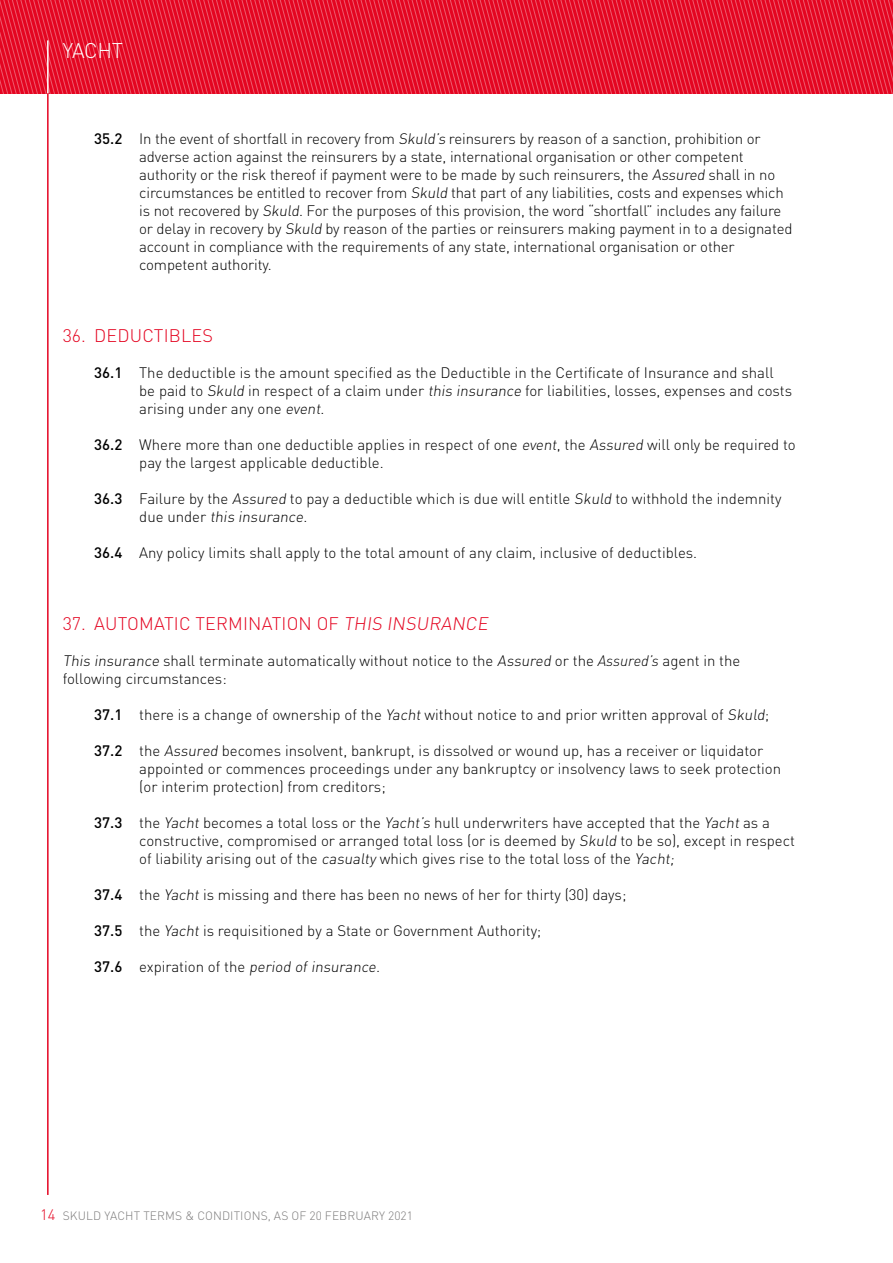
<style>
.page{position:relative;width:893px;height:1263px;background:#fff}
.page>*{position:absolute;margin:0;border:0;box-sizing:border-box;transform-origin:0 0}
.t1{font:300 21px "DINOT";letter-spacing:-.02em;color:#fff}
.t2{font:300 18px "DIN Pro";letter-spacing:.01em;color:#e40521}
.t3{font:300 15px/18px "DINOT";color:#000}
.t4{font:300 12px "DINOT";letter-spacing:.01em;color:#7c7b7b}
.s1{font-weight:500}
.s2{font-style:italic}
.s3{font-size:15px;color:#e40521}
</style>
<div class="page">
<svg style="left:0;top:0;width:893px;height:94px;background:#e61933"></svg>
<hr style="left:47px;top:40px;width:2px;height:54px;background:#fff">
<hr style="left:47px;top:94px;width:2px;height:1101px;background:#e40521">
<h1 class="t1" style="left:63px;top:38px;width:62px">YACHT</h1>
<p class="t3" style="left:139px;top:129px;width:655px;text-indent:-45px"><span class="s1">35.2</span> In the event of shortfall in recovery from Skuld’s reinsurers by reason of a sanction, prohibition or adverse action against the reinsurers by a state, international organisation or other competent authority or the risk thereof if payment were to be made by such reinsurers, the Assured shall in no circumstances be entitled to recover from Skuld that part of any liabilities, costs and expenses which is not recovered by Skuld. For the purposes of this provision, the word “shortfall” includes any failure or delay in recovery by Skuld by reason of the parties or reinsurers making payment in to a designated account in compliance with the requirements of any state, international organisation or other competent authority.</p>
<p class="t2" style="left:63px;top:323px;width:152px">36. DEDUCTIBLES</p>
<p class="t3" style="left:139px;top:363px;width:654px;text-indent:-45px"><span class="s1">36.1</span> The deductible is the amount specified as the Deductible in the Certificate of Insurance and shall be paid to Skuld in respect of a claim under this insurance for liabilities, losses, expenses and costs arising under any one event.</p>
<p class="t3" style="left:139px;top:435px;width:658px;text-indent:-45px"><span class="s1">36.2</span> Where more than one deductible applies in respect of one event, the Assured will only be required to pay the largest applicable deductible.</p>
<p class="t3" style="left:139px;top:489px;width:644px;text-indent:-45px"><span class="s1">36.3</span> Failure by the Assured to pay a deductible which is due will entitle Skuld to withhold the indemnity d u e u n d e r this insurance.</p>
<p class="t3" style="left:94px;top:543px;width:604px"><span class="s1">36.4</span> Any policy limits shall apply to the total amount of any claim, inclusive of deductibles.</p>
<p class="t2" style="left:63px;top:611px;width:430px">37. AUTOMATIC TERMINATION OF THIS INSURANCE</p>
<p class="t3" style="left:63px;top:651px;width:679px">This insurance shall terminate automatically without notice to the Assured or the <span class="s2">Assured’s</span> agent in the following circumstances:</p>
<p class="t3" style="left:94px;top:705px;width:677px"><span class="s1">37.1</span> there is a change of ownership of the Yacht without notice to and prior written approval of Skuld;</p>
<p class="t3" style="left:139px;top:741px;width:643px;text-indent:-45px"><span class="s1">37.2</span> the Assured becomes insolvent, bankrupt, is dissolved or wound up, has a receiver or liquidator appointed or commences proceedings under any bankruptcy or insolvency laws to seek protection (or interim protection) from creditors;</p>
<p class="t3" style="left:139px;top:813px;width:657px;text-indent:-45px"><span class="s1">37.3</span> the Yacht becomes a total loss or the Yacht’s hull underwriters have accepted that the Yacht as a constructive, compromised or arranged total loss (or is deemed by Skuld to be so), except in respect of liability arising out of the casualty which gives rise to the total loss of the Yacht;</p>
<p class="t3" style="left:94px;top:885px;width:534px"><span class="s1">37.4</span> the Yacht is missing and there has been no news of her for thirty (30) days;</p>
<p class="t3" style="left:94px;top:921px;width:448px"><span class="s1">37.5</span> the Yacht is requisitioned by a State or Government Authority;</p>
<p class="t3" style="left:94px;top:957px;width:290px"><span class="s1">37.6</span> expiration of the period of insurance.</p>
<p class="t4" style="left:40px;top:1209px;width:374px"><span class="s3">14</span> SKULD YACHT TERMS &amp; CONDITIONS, AS OF 20 FEBRUARY 2021</p>
</div>
